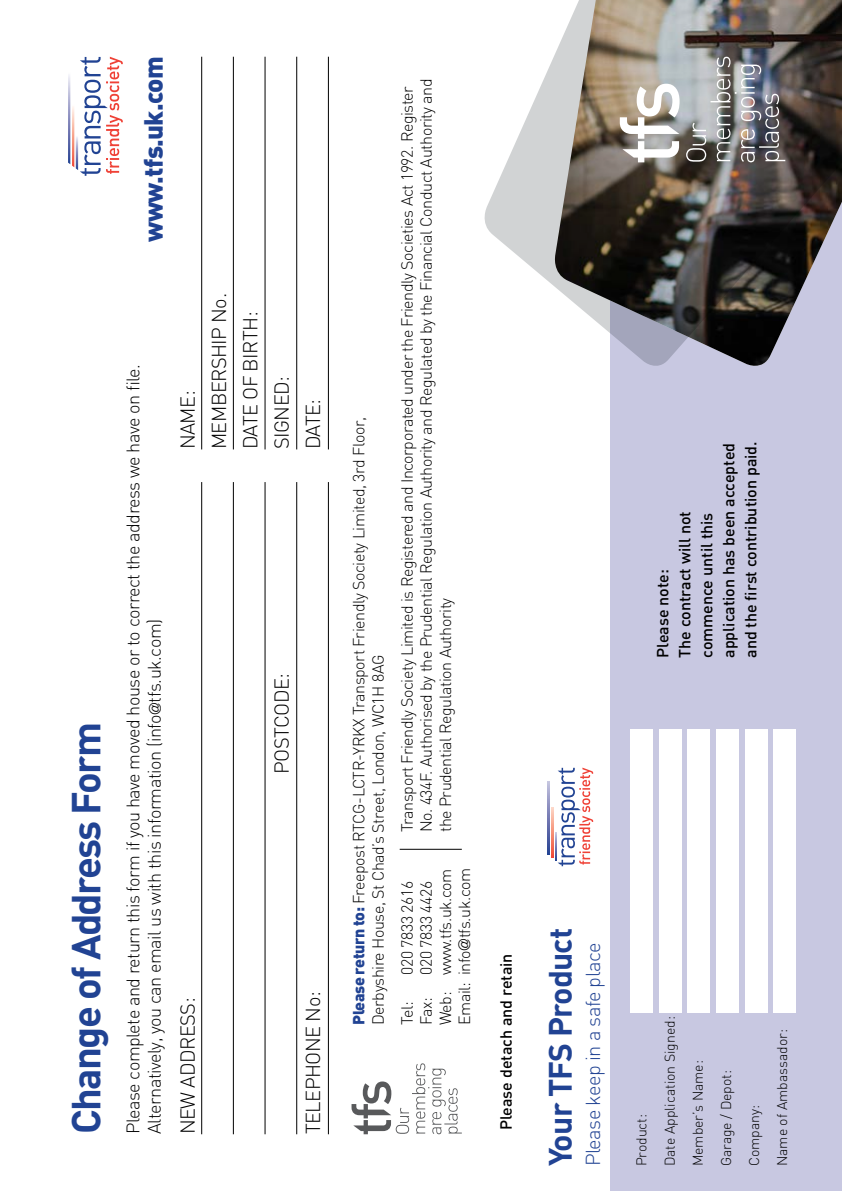
<style>
.page{position:relative;width:842px;height:1191px;background:#fff}
.page>*{position:absolute;margin:0;border:0;box-sizing:border-box;transform-origin:0 0}
.t1{font:700 40px "DIN";letter-spacing:-.04em;color:#214393}
.t2{font:700 32px "DIN";letter-spacing:-.025em;color:#214393}
.t3{font:900 26px "DIN";letter-spacing:-.025em;color:#214393}
.t4{font:300 20px/31.4px "DIN";letter-spacing:-.025em;color:#000}
.t5{font:300 20px "DIN";letter-spacing:-.025em;color:#214393}
.t6{font:300 18px/21.6px "DIN";letter-spacing:-.025em;color:#000}
.t7{font:300 16px/19.2px "DIN";letter-spacing:-.025em;color:#000}
.t8{font:500 16px/22px "DIN";color:#000}
.t9{font:300 14px/28.2px "DIN";color:#000}
.s1{font-family:"Helvetica Neue";font-size:16px}
.s2{font-weight:900;color:#214393}
.s3{font-family:"Helvetica Neue"}
</style>
<div class="page">
<div style="left:611px;top:0;width:231px;height:1191px;background:#c8c8e1"></div>
<div style="left:630px;top:729px;width:23px;height:283px;background:#fff"></div>
<div style="left:659px;top:729px;width:22px;height:283px;background:#fff"></div>
<div style="left:687px;top:729px;width:23px;height:283px;background:#fff"></div>
<div style="left:716px;top:729px;width:23px;height:283px;background:#fff"></div>
<div style="left:745px;top:729px;width:22px;height:283px;background:#fff"></div>
<div style="left:773px;top:729px;width:23px;height:283px;background:#fff"></div>
<svg style="left:548px;top:781px;width:2px;height:73px"></svg>
<svg style="left:552px;top:807px;width:1px;height:50px"></svg>
<svg style="left:556px;top:767px;width:37px;height:99px"></svg>
<hr style="left:201px;top:482px;width:1px;height:652px;background:#000">
<hr style="left:233px;top:482px;width:1px;height:652px;background:#000">
<hr style="left:265px;top:482px;width:1px;height:652px;background:#000">
<hr style="left:296px;top:482px;width:1px;height:652px;background:#000">
<hr style="left:328px;top:482px;width:1px;height:652px;background:#000">
<hr style="left:201px;top:57px;width:1px;height:392px;background:#000">
<hr style="left:233px;top:57px;width:1px;height:392px;background:#000">
<hr style="left:265px;top:57px;width:1px;height:392px;background:#000">
<hr style="left:296px;top:57px;width:1px;height:392px;background:#000">
<hr style="left:328px;top:57px;width:1px;height:392px;background:#000">
<svg style="left:68px;top:57px;width:55px;height:119px"></svg>
<svg style="left:351px;top:1063px;width:111px;height:71px"></svg>
<hr style="left:400px;top:848px;width:62px;height:1px;background:#000">
<img style="left:484px;top:0;width:358px;height:373px">
<svg style="left:620px;top:84px;width:60px;height:78px;background:#c2bdb5"></svg>
<img style="left:686px;top:57px;width:99px;height:105px">
<h3 class="t3" style="left:136px;top:242px;width:187px;rotate:-90deg">www.tfs.uk.com</h3>
<h1 class="t1" style="left:59px;top:1134px;width:413px;rotate:-90deg">Change of Address Form</h1>
<p class="t6" style="left:121px;top:1134px;width:772px;rotate:-90deg">Please complete and return this form if you have moved house or to correct the address we have on file.<br>Alternatively, you can email us with this information (info<span class="s1">@</span>tfs.uk.com)</p>
<p class="t4" style="left:171px;top:449px;width:158px;rotate:-90deg">NAME:<br>MEMBERSHIP No.<br>DATE OF BIRTH:<br>SIGNED:<br>DATE:</p>
<p class="t4" style="left:265px;top:774px;width:103px;rotate:-90deg">POSTCODE:</p>
<p class="t4" style="left:171px;top:1134px;width:138px;rotate:-90deg">NEW ADDRESS:</p>
<p class="t4" style="left:297px;top:1134px;width:144px;rotate:-90deg">TELEPHONE No:</p>
<p class="t7" style="left:349px;top:1025px;width:609px;rotate:-90deg"><span class="s2">Please return to:</span> Freepost RTCG-LCTR-YRKX Transport Friendly Society Limited, 3rd Floor,<br>Derbyshire House, St Chad’s Street, London, WC1H 8AG</p>
<p class="t7" style="left:397px;top:832px;width:755px;rotate:-90deg">Transport Friendly Society Limited is Registered and Incorporated under the Friendly Societies Act 1992. Register<br>No. 434F. Authorised by the Prudential Regulation Authority and Regulated by the Financial Conduct Authority and the Prudential Regulation Authority</p>
<p class="t7" style="left:416px;top:1025px;width:158px;text-indent:50px;rotate:-90deg">020 7833 4426<br>Web: www.tfs.uk.com<br>Email: info<span class="s3">@</span>tfs.uk.com</p>
<p class="t7" style="left:397px;top:975px;width:95px;rotate:-90deg">020 7833 2616</p>
<p class="t7" style="left:416px;top:1025px;width:29px;rotate:-90deg">Fax:</p>
<p class="t7" style="left:397px;top:1025px;width:25px;rotate:-90deg">Tel:</p>
<p class="t8" style="left:495px;top:1130px;width:178px;rotate:-90deg">Please detach and retain</p>
<p class="t8" style="left:651px;top:658px;width:218px;rotate:-90deg">Please note:<br>The contract will not commence until this application has been accepted and the first contribution paid.</p>
<h2 class="t2" style="left:539px;top:1166px;width:240px;rotate:-90deg">Your TFS Product</h2>
<p class="t5" style="left:580px;top:1166px;width:225px;rotate:-90deg">Please keep in a safe place</p>
<p class="t9" style="left:627px;top:1166px;width:152px;rotate:-90deg">Product:<br>Date Application Signed:<br>Member’s Name:<br>Garage / Depot:<br>Company:<br>Name of Ambassador:</p>
</div>
